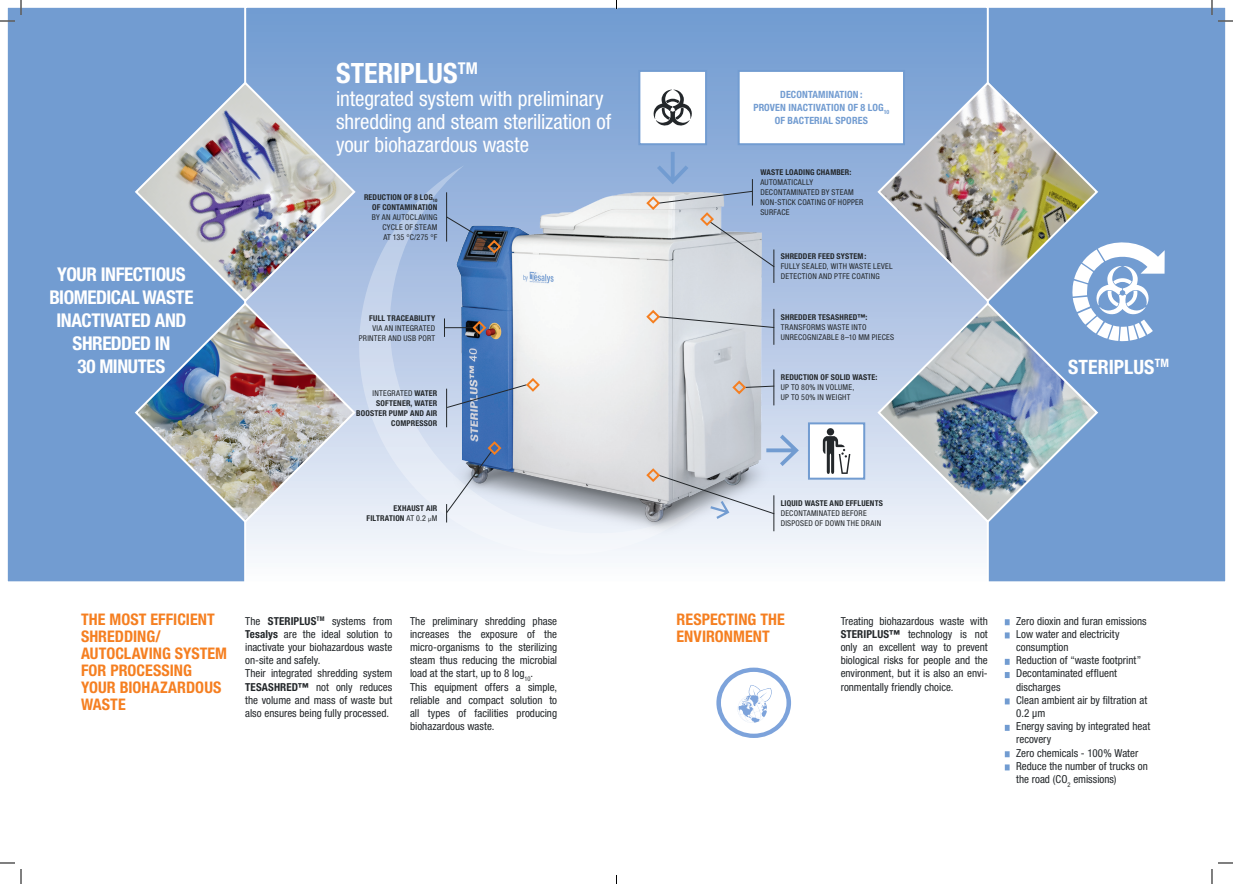
<style>
.page{position:relative;width:1233px;height:884px;background:#fff}
.page>*{position:absolute;margin:0;border:0;box-sizing:border-box;transform-origin:0 0}
.H2_-_Sous_Titre_copie{font:700 condensed 28px "Helvetica Neue LT Std";color:#fff}
.H2_-_Sous_Titre_copie-2{font:condensed 21px/23px "Helvetica Neue LT Std";letter-spacing:-.005em;color:#fff}
.H2_-_Sous_Titre{font:700 condensed 19.8px "Helvetica Neue LT Std";letter-spacing:.005em;color:#fff}
.H2_-_Sous_Titre-2{font:700 condensed 19px/22.8px "Helvetica Neue LT Std";letter-spacing:-.025em;color:#fff;text-align:center}
.H2_-_Sous_Titre-3{font:700 condensed 16px/17px "Helvetica Neue LT Std";letter-spacing:.005em;color:#f57f21}
.Corps_de_Texte{font:condensed 11px/13.2px "Helvetica Neue LT Std";color:#23272a;text-align:justify}
.Style_de_paragraphe_2_copie{font:condensed 11px/13.2px "Helvetica Neue LT Std";color:#23272a}
.H3_-_Section{font:700 condensed 10px/13.2px "Helvetica Neue LT Std";letter-spacing:.01em;color:#729cd1;text-align:center}
.Corps_de_Texte-2{font:condensed 8px/10px "Helvetica Neue LT Std";letter-spacing:.03em;color:#23272a}
.Corps_de_Texte-3{font:700 condensed 8px/10px "Helvetica Neue LT Std";letter-spacing:.02em;color:#23272a;text-align:right}
.s1{font-weight:700}
.s2{font-weight:400}
.s3{font-family:"Helvetica Neue";font-weight:400;font-stretch:normal;font-size:6px}
</style>
<div class="page">
<div style="left:7px;top:7px;width:1219px;height:575px;background:#729cd1"></div>
<svg style="left:244px;top:7px;width:744px;height:575px;background:#9db9df"></svg>
<svg style="left:337px;top:165px;width:364px;height:416px"></svg>
<img style="left:450px;top:192px;width:323px;height:346px">
<div style="left:738px;top:71px;width:166px;height:73px;background:#fff"></div>
<div style="left:737px;top:70px;width:168px;height:75px;border:2px solid #729cd1"></div>
<div style="left:638px;top:70px;width:69px;height:75px;background:#fff;border:2px solid #729cd1"></div>
<div style="left:808px;top:422px;width:57px;height:58px;background:#fff;border:2px solid #729cd1"></div>
<hr style="left:446px;top:192px;width:1px;height:50px;background:#23272a">
<hr style="left:773px;top:249px;width:1px;height:34px;background:#23272a">
<hr style="left:773px;top:309px;width:1px;height:36px;background:#23272a">
<hr style="left:773px;top:369px;width:1px;height:36px;background:#23272a">
<hr style="left:773px;top:495px;width:1px;height:36px;background:#23272a">
<hr style="left:446px;top:389px;width:1px;height:38px;background:#23272a">
<svg style="left:653px;top:90px;width:39px;height:36px"></svg>
<div style="left:826px;top:428px;width:8px;height:7px;background:#23272a;border-radius:50%"></div>
<svg style="left:823px;top:436px;width:27px;height:38px"></svg>
<svg style="left:444px;top:318px;width:44px;height:19px"></svg>
<svg style="left:645px;top:152px;width:130px;height:116px;background:#b1c1d8"></svg>
<svg style="left:645px;top:308px;width:130px;height:21px;background:#ced1d6"></svg>
<svg style="left:731px;top:379px;width:44px;height:17px"></svg>
<svg style="left:645px;top:435px;width:154px;height:84px;background:#c3c9d2"></svg>
<svg style="left:445px;top:216px;width:57px;height:39px;background:#6c7d99"></svg>
<svg style="left:446px;top:376px;width:95px;height:33px;background:#87a0c4"></svg>
<svg style="left:445px;top:440px;width:58px;height:82px;background:#b0bdd2"></svg>
<svg style="left:1004px;top:619px;width:5px;height:6px"></svg>
<svg style="left:1004px;top:632px;width:5px;height:6px"></svg>
<svg style="left:1004px;top:659px;width:5px;height:6px"></svg>
<svg style="left:1004px;top:672px;width:5px;height:6px"></svg>
<svg style="left:1004px;top:698px;width:5px;height:6px"></svg>
<svg style="left:1004px;top:725px;width:5px;height:6px"></svg>
<svg style="left:1004px;top:751px;width:5px;height:6px"></svg>
<svg style="left:1004px;top:764px;width:5px;height:6px"></svg>
<svg style="left:716px;top:668px;width:75px;height:70px"></svg>
<img style="left:133px;top:80px;width:224px;height:221px">
<svg style="left:876px;top:80px;width:223px;height:221px;background:#a3b0bc"></svg>
<img style="left:133px;top:301px;width:224px;height:223px">
<img style="left:876px;top:301px;width:223px;height:223px">
<svg style="left:1072px;top:239px;width:92px;height:102px"></svg>
<svg style="left:1218px;top:20px;width:15px;height:2px"></svg>
<svg style="left:1218px;top:862px;width:15px;height:2px"></svg>
<svg style="left:0;top:0;width:22px;height:22px"></svg>
<svg style="left:0;top:862px;width:22px;height:22px"></svg>
<svg style="left:1211px;top:0;width:1px;height:15px"></svg>
<svg style="left:1211px;top:869px;width:1px;height:15px"></svg>
<p class="H2_-_Sous_Titre-2" style="left:49px;top:263px;width:146px">YOUR INFECTIOUS<br>BIOMEDICAL WASTE<br>INACTIVATED AND<br>SHREDDED IN<br>30 MINUTES</p>
<p class="H2_-_Sous_Titre_copie" style="left:336px;top:56px;width:143px">STERIPLUS<sup>TM</sup></p>
<p class="H2_-_Sous_Titre_copie-2" style="left:336px;top:87px;width:277px">integrated system with preliminary shredding and steam sterilization of your biohazardous waste</p>
<p class="Corps_de_Texte-2" style="left:364px;top:192px;width:75px;text-align:right"><span class="s1">REDUCTION OF 8 LOG</span><sub>10<br></sub><span class="s1">OF CONTAMINATION<br></span>BY AN AUTOCLAVING<br>CYCLE OF STEAM<br>AT 135 °C/275 °F</p>
<p class="Corps_de_Texte-3" style="left:369px;top:313px;width:67px">FULL TRACEABILITY</p>
<p class="Corps_de_Texte-2" style="left:359px;top:323px;width:78px;text-align:right">VIA AN INTEGRATED<br>PRINTER AND USB PORT</p>
<p class="Corps_de_Texte-3" style="left:356px;top:388px;width:83px"><span class="s2">INTEGRATED</span> WATER<br>SOFTENER, WATER<br>BOOSTER PUMP AND AIR<br>COMPRESSOR</p>
<p class="H3_-_Section" style="left:753px;top:88px;width:137px">DECONTAMINATION:<br>PROVEN INACTIVATION OF 8 LOG<sub>10<br></sub>OF BACTERIAL SPORES</p>
<p class="Corps_de_Texte-2" style="left:760px;top:167px;width:95px"><span class="s1">WASTE LOADING CHAMBER:<br></span>AUTOMATICALLY<br>DECONTAMINATED BY STEAM</p>
<p class="Corps_de_Texte-2" style="left:760px;top:197px;width:104px">NON-STICK COATING OF HOPPER<br>SURFACE</p>
<p class="Corps_de_Texte-2" style="left:780px;top:251px;width:113px"><span class="s1">SHREDDER FEED SYSTEM:<br></span>FULLY SEALED, WITH WASTE LEVEL<br>DETECTION AND PTFE COATING</p>
<p class="Corps_de_Texte-3" style="left:780px;top:312px;width:88px">SHREDDER TESASHRED™:</p>
<p class="Corps_de_Texte-2" style="left:780px;top:322px;width:115px">TRANSFORMS WASTE INTO<br>UNRECOGNIZABLE 8–10 MM PIECES</p>
<p class="Corps_de_Texte-3" style="left:780px;top:372px;width:98px">REDUCTION OF SOLID WASTE:</p>
<p class="Corps_de_Texte-2" style="left:780px;top:382px;width:75px">UP TO 80% IN VOLUME,</p>
<p class="Corps_de_Texte-2" style="left:780px;top:392px;width:71px">UP TO 50% IN WEIGHT</p>
<p class="Corps_de_Texte-3" style="left:366px;top:503px;width:72px">EXHAUST AIR<br>FILTRATION <span class="s2">AT 0.2</span> <span class="s3">µ</span><span class="s2">M</span></p>
<p class="Corps_de_Texte-2" style="left:780px;top:498px;width:104px"><span class="s1">LIQUID WASTE AND EFFLUENTS<br></span>DECONTAMINATED BEFORE<br>DISPOSED OF DOWN THE DRAIN</p>
<p class="H2_-_Sous_Titre" style="left:1068px;top:355px;width:102px">STERIPLUS<sup>TM</sup></p>
<p class="H2_-_Sous_Titre-3" style="left:81px;top:610px;width:148px">THE MOST EFFICIENT<br>SHREDDING/<br>AUTOCLAVING SYSTEM<br>FOR PROCESSING<br>YOUR BIOHAZARDOUS<br>WASTE</p>
<p class="H2_-_Sous_Titre-3" style="left:676px;top:610px;width:110px">RESPECTING THE<br>ENVIRONMENT</p>
<p class="Corps_de_Texte" style="left:245px;top:614px;width:149px">The <span class="s1">STERIPLUS</span><sup>TM</sup> systems from <span class="s1">Tesalys</span> are the ideal solution to inactivate your biohazardous waste on-site and safely.</p>
<p class="Corps_de_Texte" style="left:245px;top:667px;width:149px">Their integrated shredding system <span class="s1">TESASHRED™</span> not only reduces the volume and mass of waste but also ensures being fully processed.</p>
<p class="Corps_de_Texte" style="left:410px;top:614px;width:149px">The preliminary shredding phase increases the exposure of the micro-organisms to the sterilizing steam thus reducing the microbial load at the start, up to 8 log<sub>10</sub>.</p>
<p class="Corps_de_Texte" style="left:410px;top:680px;width:149px">This equipment offers a simple, reliable and compact solution to all types of facilities producing biohazardous waste.</p>
<p class="Corps_de_Texte" style="left:840px;top:614px;width:149px">Treating biohazardous waste with <span class="s1">STERIPLUS™</span> technology is not only an excellent way to prevent biological risks for people and the environment, but it is also an envi&shy;ronmentally friendly choice.</p>
<p class="Style_de_paragraphe_2_copie" style="left:1016px;top:614px;width:132px">Zero dioxin and furan emissions</p>
<p class="Style_de_paragraphe_2_copie" style="left:1016px;top:627px;width:105px">Low water and electricity consumption</p>
<p class="Style_de_paragraphe_2_copie" style="left:1016px;top:654px;width:126px">Reduction of “waste footprint”</p>
<p class="Style_de_paragraphe_2_copie" style="left:1016px;top:667px;width:102px">Decontaminated effluent discharges</p>
<p class="Style_de_paragraphe_2_copie" style="left:1016px;top:693px;width:133px">Clean ambient air by filtration at<br>0.2 μm</p>
<p class="Style_de_paragraphe_2_copie" style="left:1016px;top:720px;width:135px">Energy saving by integrated heat recovery</p>
<p class="Style_de_paragraphe_2_copie" style="left:1016px;top:746px;width:124px">Zero chemicals - 100% Water</p>
<p class="Style_de_paragraphe_2_copie" style="left:1016px;top:759px;width:133px">Reduce the number of trucks on the road (CO<sub>2</sub> emissions)</p>
</div>
